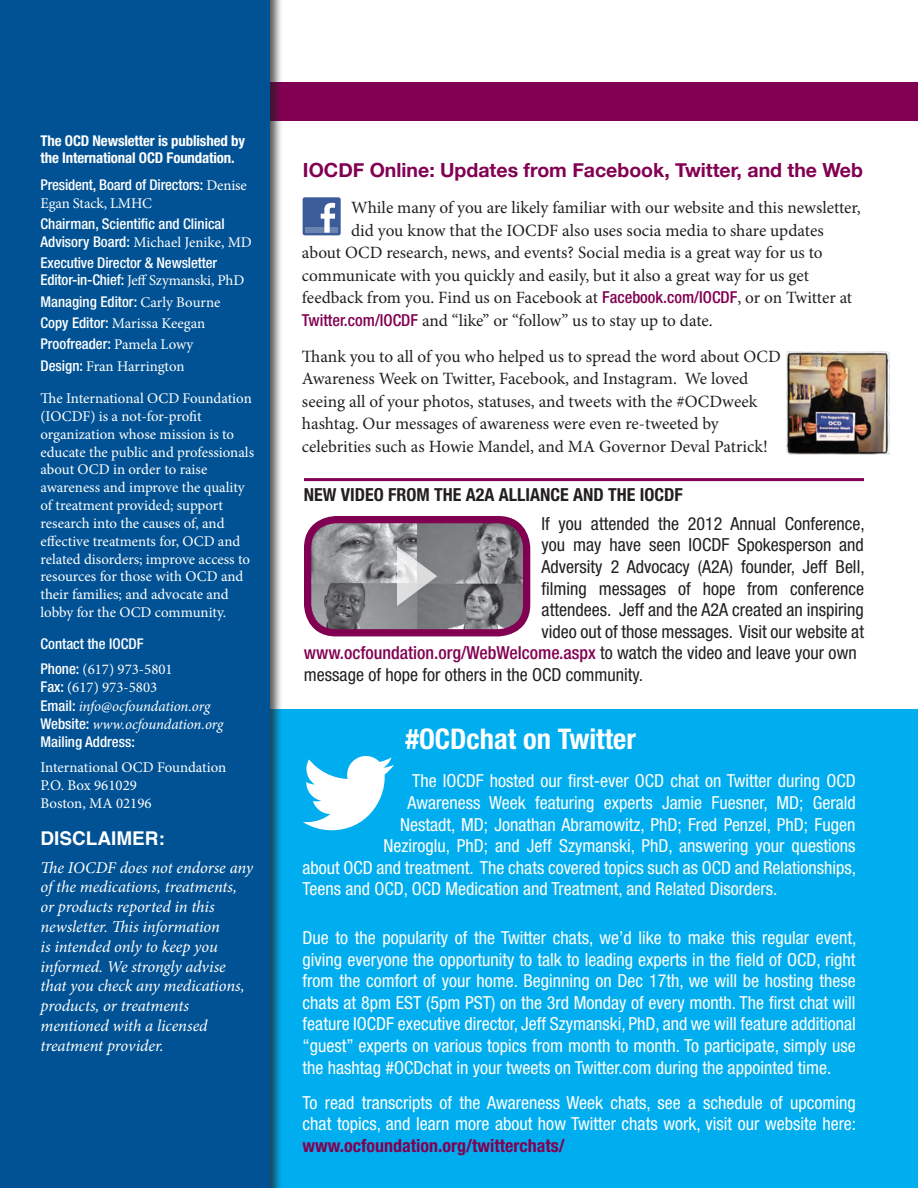
<style>
.page{position:relative;width:918px;height:1188px;background:#fff}
.page>*{position:absolute;margin:0;border:0;box-sizing:border-box;transform-origin:0 0}
.Abstract_Headline{font:700 condensed 28.5px "Helvetica Neue LT Std";color:#fff}
.Intro{font:700 19.5px "Helvetica Neue";color:#820052}
.Body{font:700 18.9px "Helvetica";color:#fff}
.t1{font:condensed 18px/21.6px "Helvetica Neue";color:#fff;text-align:justify}
.t2{font:condensed 18px/21.6px "Helvetica Neue";color:#231f20;text-align:justify}
.SUBHEAD_w__rule{font:700 condensed 18px "Helvetica Neue LT Std";color:#231f20}
.Body-2{font:17.25px/22.5px "Minion Pro";letter-spacing:-.005em;color:#231f20}
.Body-3{font:italic 16.5px/19.8px "Minion Pro";letter-spacing:-.005em;color:#fff}
.Body-4{font:14.85px/17.9px "Minion Pro";letter-spacing:-.005em;color:#fff}
.Body-5{font:500 condensed 14.85px/17.9px "Helvetica Neue LT Std";color:#fff}
.Body-6{font:italic 14.85px/18.1px "Minion Pro";letter-spacing:-.01em;color:#fff}
.Body-7{font:700 condensed 14.85px/17.9px "Helvetica Neue LT Std";letter-spacing:-.01em;color:#fff}
.s1{font-family:"Minion Pro";font-weight:400;font-stretch:normal}
.s2{font-family:"Helvetica Neue LT Std";font-weight:500;font-stretch:condensed}
.s3{font-family:"Helvetica Neue LT Std";font-weight:500;font-style:normal;font-stretch:condensed}
.s4{font-style:normal}
.s5{font-family:"Helvetica Neue";font-weight:500;font-stretch:condensed;font-size:16.5px;color:#820052}
.s6{font-weight:500;color:#820052}
.s7{font-weight:700;color:#820052}
</style>
<div class="page">
<div style="left:0;top:82px;width:918px;height:39px;background:#820052"></div>
<hr style="left:304px;top:478px;width:560px;height:3px;background:#820052">
<img style="left:312px;top:524px;width:215px;height:109px">
<div style="left:304px;top:516px;width:226px;height:120px;border:7px solid #820052;border-radius:28px"></div>
<div style="left:255px;top:710px;width:663px;height:478px;background:#00aeef"></div>
<div style="left:0;top:0;width:283px;height:1188px;background:#231f20;opacity:.75"></div>
<div style="left:0;top:0;width:270px;height:1188px;background:#005294"></div>
<svg style="left:303px;top:756px;width:91px;height:74px"></svg>
<img style="left:787px;top:352px;width:102px;height:103px">
<div style="left:303px;top:197px;width:38px;height:38px;background:#3b5b99;border-radius:2px"></div>
<div style="left:305px;top:227px;width:33px;height:6px;background:#6d84b3"></div>
<svg style="left:321px;top:203px;width:14px;height:30px"></svg>
<svg style="left:397px;top:546px;width:40px;height:60px;background:#b0b1b3"></svg>
<p class="Body-7" style="left:40px;top:131px;width:206px">The OCD Newsletter is published by the International OCD Foundation.</p>
<p class="Body-5" style="left:40px;top:176px;width:208px">President, Board of Directors: <span class="s1">Denise<br>Egan Stack, LMHC</span></p>
<p class="Body-5" style="left:40px;top:214px;width:213px">Chairman, Scientific and Clinical<br>Advisory Board: <span class="s1">Michael Jenike, MD</span></p>
<p class="Body-5" style="left:40px;top:253px;width:205px">Executive Director &amp; Newsletter<br>Editor-in-Chief: <span class="s1">Jeff Szymanski, PhD</span></p>
<p class="Body-5" style="left:40px;top:292px;width:182px">Managing Editor: <span class="s1">Carly Bourne</span></p>
<p class="Body-4" style="left:40px;top:314px;width:166px"><span class="s2">Copy Editor:</span> Marissa Keegan</p>
<p class="Body-5" style="left:40px;top:335px;width:154px">Proofreader: <span class="s1">Pamela Lowy</span></p>
<p class="Body-4" style="left:40px;top:357px;width:146px"><span class="s2">Design:</span> Fran Harrington</p>
<p class="Body-4" style="left:40px;top:390px;width:215px">The International OCD Foundation (IOCDF) is a not-for-profit organization whose mission is to educate the public and professionals about OCD in order to raise awareness and improve the quality of treatment provided; support research into the causes of, and effective treatments for, OCD and related disorders; improve access to resources for those with OCD and their families; and advocate and lobby for the OCD community.</p>
<p class="Body-5" style="left:40px;top:634px;width:105px">Contact the IOCDF</p>
<p class="Body-6" style="left:40px;top:660px;width:184px"><span class="s3">Phone:</span> <span class="s4">(617) 973-5801<br></span><span class="s3">Fax:</span> <span class="s4">(617) 973-5803<br></span><span class="s3">Email:</span> info@ocfoundation.org<br><span class="s3">Website:</span> www.ocfoundation.org<br><span class="s3">Mailing Address:</span></p>
<p class="Body-4" style="left:40px;top:758px;width:187px">International OCD Foundation<br>P.O. Box 961029<br>Boston, MA 02196</p>
<p class="Body" style="left:40px;top:823px;width:126px">DISCLAIMER:</p>
<p class="Body-3" style="left:40px;top:857px;width:214px">The IOCDF does not endorse any of the medications, treatments, or products reported in this newsletter. This information<br>is intended only to keep you informed. We strongly advise that you check any medications, products, or treatments mentioned with a licensed treatment provider.</p>
<p class="Intro" style="left:303px;top:153px;width:562px">IOCDF Online: Updates from Facebook, Twitter, and the Web</p>
<p class="Body-2" style="left:351px;top:197px;width:511px">While many of you are likely familiar with our website and this newsletter,</p>
<p class="Body-2" style="left:351px;top:219px;width:474px">did you know that the IOCDF also uses socia media to share updates</p>
<p class="Body-2" style="left:302px;top:242px;width:522px">about OCD research, news, and events? Social media is a great way for us to</p>
<p class="Body-2" style="left:302px;top:264px;width:509px">communicate with you quickly and easily, but it also a great way for us get</p>
<p class="Body-2" style="left:302px;top:287px;width:552px">feedback from you. Find us on Facebook at <span class="s5">Facebook.com/IOCDF</span>, or on Twitter at</p>
<p class="Body-2" style="left:302px;top:309px;width:412px"><span class="s5">Twitter.com/IOCDF</span> and “like” or “follow” us to stay up to date.</p>
<p class="Body-2" style="left:302px;top:345px;width:480px">Thank you to all of you who helped us to spread the word about OCD Awareness Week on Twitter, Facebook, and Instagram. We loved seeing all of your photos, statuses, and tweets with the #OCDweek hashtag. Our messages of awareness were even re-tweeted by celebrities such as Howie Mandel, and MA Governor Deval Patrick!</p>
<p class="SUBHEAD_w__rule" style="left:304px;top:484px;width:380px">NEW VIDEO FROM THE A2A ALLIANCE AND THE IOCDF</p>
<p class="t2" style="left:542px;top:512px;width:325px">If you attended the 2012 Annual Conference, you may have seen IOCDF Spokesperson and Adversity 2 Advocacy (A2A) founder, Jeff Bell, filming messages of hope from conference attendees. Jeff and the A2A created an inspiring video out of those messages. Visit our website at</p>
<p class="t2" style="left:304px;top:642px;width:554px"><span class="s6">www.ocfoundation.org/WebWelcome.aspx</span> to watch the video and leave your own message of hope for others in the OCD community.</p>
<p class="Abstract_Headline" style="left:405px;top:722px;width:232px">#OCDchat on Twitter</p>
<p class="t1" style="left:412px;top:770px;width:445px">The IOCDF hosted our first-ever OCD chat on Twitter during OCD</p>
<p class="t1" style="left:408px;top:792px;width:450px">Awareness Week featuring experts Jamie Fuesner, MD; Gerald</p>
<p class="t1" style="left:400px;top:813px;width:457px">Nestadt, MD; Jonathan Abramowitz, PhD; Fred Penzel, PhD; Fugen</p>
<p class="t1" style="left:384px;top:835px;width:473px">Neziroglu, PhD; and Jeff Szymanski, PhD, answering your questions</p>
<p class="t1" style="left:303px;top:857px;width:555px">about OCD and treatment. The chats covered topics such as OCD and Relationships,</p>
<p class="t1" style="left:303px;top:878px;width:476px">Teens and OCD, OCD Medication and Treatment, and Related Disorders.</p>
<p class="t1" style="left:303px;top:927px;width:555px">Due to the popularity of the Twitter chats, we’d like to make this regular event, giving everyone the opportunity to talk to leading experts in the field of OCD, right from the comfort of your home. Beginning on Dec 17th, we will be hosting these chats at 8pm EST (5pm PST) on the 3rd Monday of every month. The first chat will feature IOCDF executive director, Jeff Szymanski, PhD, and we will feature additional “guest” experts on various topics from month to month. To participate, simply use the hashtag #OCDchat in your tweets on Twitter.com during the appointed time.</p>
<p class="t1" style="left:303px;top:1091px;width:555px">To read transcripts of the Awareness Week chats, see a schedule of upcoming chat topics, and learn more about how Twitter chats work, visit our website here: <span class="s7">www.ocfoundation.org/twitterchats/</span></p>
</div>
